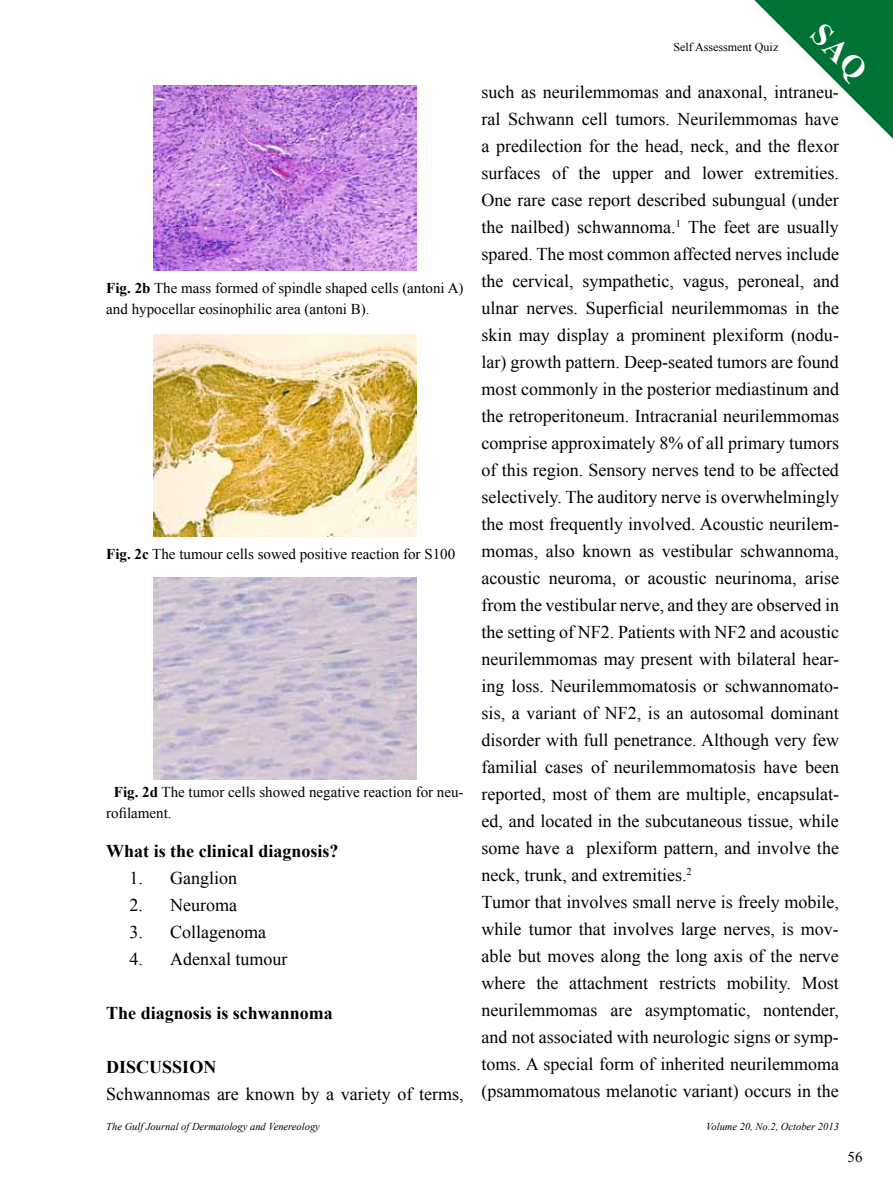
<style>
.page{position:relative;width:893px;height:1191px;background:#fff}
.page>*{position:absolute;margin:0;border:0;box-sizing:border-box;transform-origin:0 0}
.t1{font:18px/27px "Times New Roman";color:#000}
.t2{font:700 18px "Times New Roman";color:#000}
.t3{font:15px/21px "Times New Roman";color:#000}
.t4{font:12px "Times New Roman";color:#000}
.t5{font:italic 10.5px "Times New Roman";color:#000}
.s1{font-weight:700}
</style>
<div class="page">
<img style="left:154px;top:85px;width:262px;height:186px">
<img style="left:154px;top:578px;width:262px;height:202px">
<img style="left:154px;top:335px;width:262px;height:202px">
<svg style="left:754px;top:0;width:139px;height:139px"></svg>
<p class="t4" style="left:674px;top:39px;width:106px">Self Assessment Quiz</p>
<p class="t3" style="left:106px;top:277px;width:359px"><span class="s1">Fig. 2b</span> The mass formed of spindle shaped cells (antoni A) and hypocellar eosinophilic area (antoni B).</p>
<p class="t3" style="left:106px;top:544px;width:350px"><span class="s1">Fig. 2c</span> The tumour cells sowed positive reaction for S100</p>
<p class="t3" style="left:106px;top:781px;width:359px;text-indent:8px"><span class="s1">Fig. 2d</span> The tumor cells showed negative reaction for neu&shy;rofilament.</p>
<p class="t2" style="left:106px;top:838px;width:234px">What is the clinical diagnosis?</p>
<p class="t1" style="left:130px;top:864px;width:109px">1. Ganglion</p>
<p class="t1" style="left:130px;top:891px;width:109px">2. Neuroma</p>
<p class="t1" style="left:130px;top:918px;width:138px">3. Collagenoma</p>
<p class="t1" style="left:130px;top:945px;width:159px">4. Adenxal tumour</p>
<p class="t2" style="left:106px;top:1000px;width:228px">The diagnosis is schwannoma</p>
<p class="t2" style="left:106px;top:1054px;width:112px">DISCUSSION</p>
<p class="t1" style="left:106px;top:1080px;width:359px">Schwannomas are known by a variety of terms,</p>
<p class="t1" style="left:482px;top:78px;width:359px">such as neurilemmomas and anaxonal, intraneu&shy;ral Schwann cell tumors. Neurilemmomas have a predilection for the head, neck, and the flexor surfaces of the upper and lower extremities.<br>One rare case report described subungual (under the nailbed) schwannoma.<sup>1</sup> The feet are usually spared. The most common affected nerves include the cervical, sympathetic, vagus, peroneal, and ulnar nerves. Superficial neurilemmomas in the skin may display a prominent plexiform (nodu&shy;lar) growth pattern. Deep-seated tumors are found most commonly in the posterior mediastinum and the retroperitoneum. Intracranial neurilemmomas comprise approximately 8% of all primary tumors of this region. Sensory nerves tend to be affected selectively. The auditory nerve is overwhelmingly the most frequently involved. Acoustic neurilem&shy;momas, also known as vestibular schwannoma, acoustic neuroma, or acoustic neurinoma, arise from the vestibular nerve, and they are observed in the setting of NF2. Patients with NF2 and acoustic neurilemmomas may present with bilateral hear&shy;ing loss. Neurilemmomatosis or schwannomato&shy;sis, a variant of NF2, is an autosomal dominant disorder with full penetrance. Although very few familial cases of neurilemmomatosis have been reported, most of them are multiple, encapsulat&shy;ed, and located in the subcutaneous tissue, while some have a plexiform pattern, and involve the neck, trunk, and extremities.<sup>2<br></sup>Tumor that involves small nerve is freely mobile, while tumor that involves large nerves, is mov&shy;able but moves along the long axis of the nerve where the attachment restricts mobility. Most neurilemmomas are asymptomatic, nontender, and not associated with neurologic signs or symp&shy;toms. A special form of inherited neurilemmoma (psammomatous melanotic variant) occurs in the</p>
<p class="t5" style="left:106px;top:1119px;width:215px">The Gulf Journal of Dermatology and Venereology</p>
<p class="t5" style="left:706px;top:1119px;width:134px">Volume 20, No.2, October 2013</p>
<p class="t3" style="left:847px;top:1145px;width:16px">56</p>
</div>
